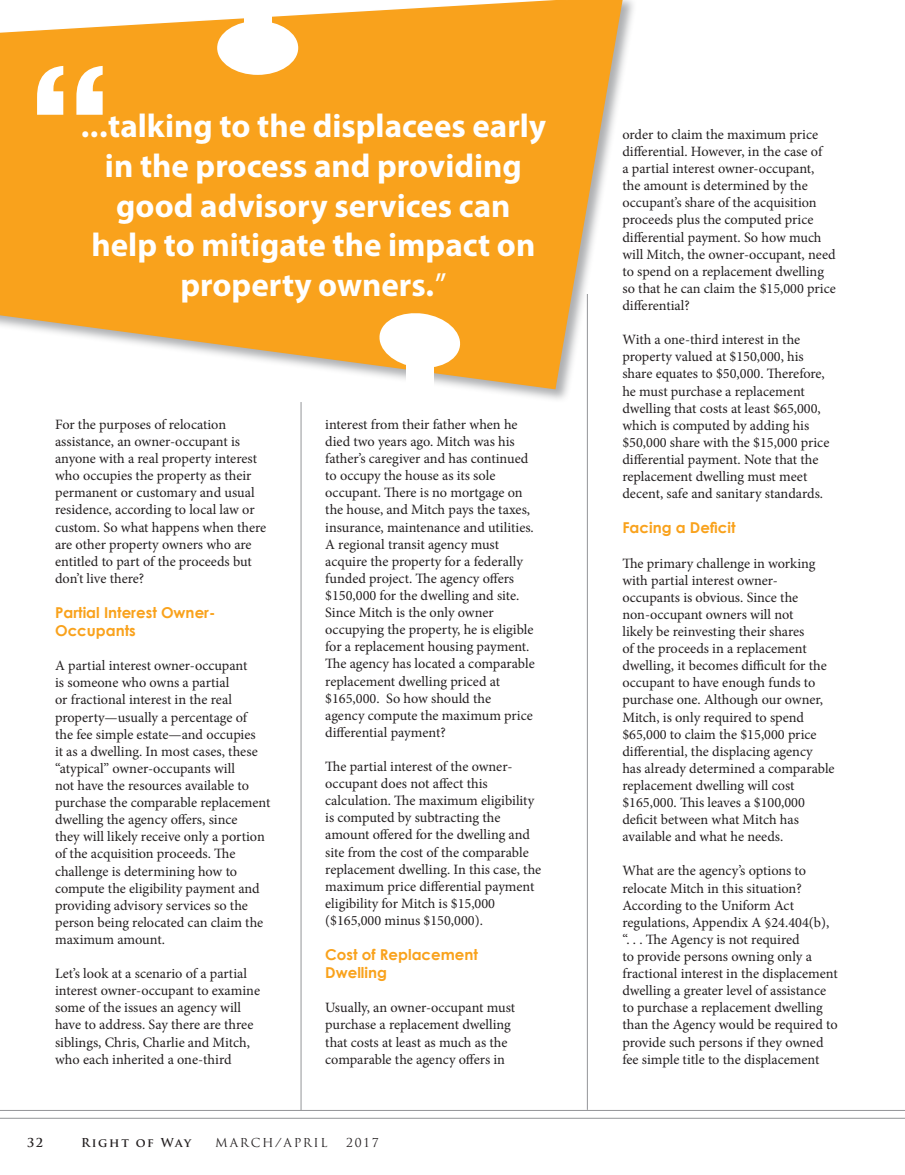
<style>
.page{position:relative;width:905px;height:1175px;background:#fff}
.page>*{position:absolute;margin:0;border:0;box-sizing:border-box;transform-origin:0 0}
.BodyCopy{font:700 33px/39.6px "Myriad Hebrew";color:#fff;text-align:center}
.BodyCopy-2{font:700 15px/18px "Century Gothic";color:#f9a21c}
.BodyCopy-3{font:14.25px/17.1px "Minion Pro";color:#231f20}
.t1{font:12px "Trajan Pro";letter-spacing:.14em;color:#231f20}
.t2{font:700 12px "Trajan Pro";letter-spacing:.135em;color:#231f20}
.s1{font-weight:400}
</style>
<div class="page">
<div style="left:0;top:0;width:637px;height:403px;background:#939598;opacity:.75"></div>
<svg style="left:0;top:0;width:624px;height:390px"></svg>
<hr style="left:0;top:1117px;width:904px;height:1px;background:#939598">
<hr style="left:0;top:1110px;width:904px;height:1px;background:#939598">
<hr style="left:587px;top:294px;width:1px;height:815px;background:#939598">
<hr style="left:301px;top:402px;width:1px;height:708px;background:#939598">
<svg style="left:37px;top:66px;width:66px;height:49px"></svg>
<div style="left:217px;top:21px;width:81px;height:54px;background:#fff;border-radius:50%"></div>
<svg style="left:377px;top:311px;width:85px;height:59px"></svg>
<div style="left:244px;top:0;width:27px;height:37px;background:#fff"></div>
<div style="left:406px;top:351px;width:27px;height:40px;background:#fff"></div>
<p class="BodyCopy" style="left:81px;top:108px;width:467px">...talking to the displacees early in the process and providing good advisory services can help to mitigate the impact on property owners.<span class="s1">”</span></p>
<p class="BodyCopy-3" style="left:55px;top:416px;width:213px">For the purposes of relocation assistance, an owner-occupant is anyone with a real property interest who occupies the property as their permanent or customary and usual residence, according to local law or custom. So what happens when there are other property owners who are entitled to part of the proceeds but don’t live there?</p>
<p class="BodyCopy-2" style="left:55px;top:603px;width:162px">Partial Interest Owner-<br>Occupants</p>
<p class="BodyCopy-3" style="left:55px;top:657px;width:217px">A partial interest owner-occupant<br>is someone who owns a partial<br>or fractional interest in the real property—usually a percentage of<br>the fee simple estate—and occupies<br>it as a dwelling. In most cases, these “atypical” owner-occupants will<br>not have the resources available to purchase the comparable replacement dwelling the agency offers, since<br>they will likely receive only a portion of the acquisition proceeds. The challenge is determining how to compute the eligibility payment and providing advisory services so the person being relocated can claim the maximum amount.</p>
<p class="BodyCopy-3" style="left:55px;top:965px;width:206px">Let’s look at a scenario of a partial interest owner-occupant to examine some of the issues an agency will have to address. Say there are three siblings, Chris, Charlie and Mitch, who each inherited a one-third</p>
<p class="BodyCopy-3" style="left:325px;top:416px;width:210px">interest from their father when he died two years ago. Mitch was his father’s caregiver and has continued to occupy the house as its sole occupant. There is no mortgage on the house, and Mitch pays the taxes, insurance, maintenance and utilities.</p>
<p class="BodyCopy-3" style="left:325px;top:535px;width:211px">A regional transit agency must acquire the property for a federally funded project. The agency offers $150,000 for the dwelling and site.<br>Since Mitch is the only owner occupying the property, he is eligible for a replacement housing payment.<br>The agency has located a comparable replacement dwelling priced at $165,000. So how should the<br>agency compute the maximum price differential payment?</p>
<p class="BodyCopy-3" style="left:325px;top:758px;width:217px">The partial interest of the owner&shy;occupant does not affect this calculation. The maximum eligibility is computed by subtracting the amount offered for the dwelling and site from the cost of the comparable replacement dwelling. In this case, the maximum price differential payment eligibility for Mitch is $15,000 ($165,000 minus $150,000).</p>
<p class="BodyCopy-2" style="left:325px;top:945px;width:154px">Cost of Replacement<br>Dwelling</p>
<p class="BodyCopy-3" style="left:325px;top:999px;width:191px">Usually, an owner-occupant must purchase a replacement dwelling that costs at least as much as the comparable the agency offers in</p>
<p class="t2" style="left:27px;top:1135px;width:18px">32</p>
<p class="t2" style="left:81px;top:1135px;width:112px">Right of Way</p>
<p class="t1" style="left:215px;top:1135px;width:114px">MARCH/APRIL</p>
<p class="t1" style="left:346px;top:1135px;width:34px">2017</p>
<p class="BodyCopy-3" style="left:622px;top:126px;width:215px">order to claim the maximum price differential. However, in the case of<br>a partial interest owner-occupant, the amount is determined by the occupant’s share of the acquisition proceeds plus the computed price differential payment. So how much will Mitch, the owner-occupant, need to spend on a replacement dwelling so that he can claim the $15,000 price differential?</p>
<p class="BodyCopy-3" style="left:622px;top:331px;width:208px">With a one-third interest in the property valued at $150,000, his share equates to $50,000. Therefore, he must purchase a replacement dwelling that costs at least $65,000, which is computed by adding his $50,000 share with the $15,000 price differential payment. Note that the replacement dwelling must meet decent, safe and sanitary standards.</p>
<p class="BodyCopy-2" style="left:622px;top:518px;width:115px">Facing a Deficit</p>
<p class="BodyCopy-3" style="left:622px;top:554px;width:214px">The primary challenge in working with partial interest owner&shy;occupants is obvious. Since the non-occupant owners will not<br>likely be reinvesting their shares<br>of the proceeds in a replacement dwelling, it becomes difficult for the occupant to have enough funds to purchase one. Although our owner,<br>Mitch, is only required to spend $65,000 to claim the $15,000 price differential, the displacing agency has already determined a comparable replacement dwelling will cost $165,000. This leaves a $100,000 deficit between what Mitch has available and what he needs.</p>
<p class="BodyCopy-3" style="left:622px;top:862px;width:217px">What are the agency’s options to relocate Mitch in this situation?<br>According to the Uniform Act regulations, Appendix A §24.404(b), “. . . The Agency is not required<br>to provide persons owning only a fractional interest in the displacement dwelling a greater level of assistance to purchase a replacement dwelling than the Agency would be required to provide such persons if they owned fee simple title to the displacement</p>
</div>
